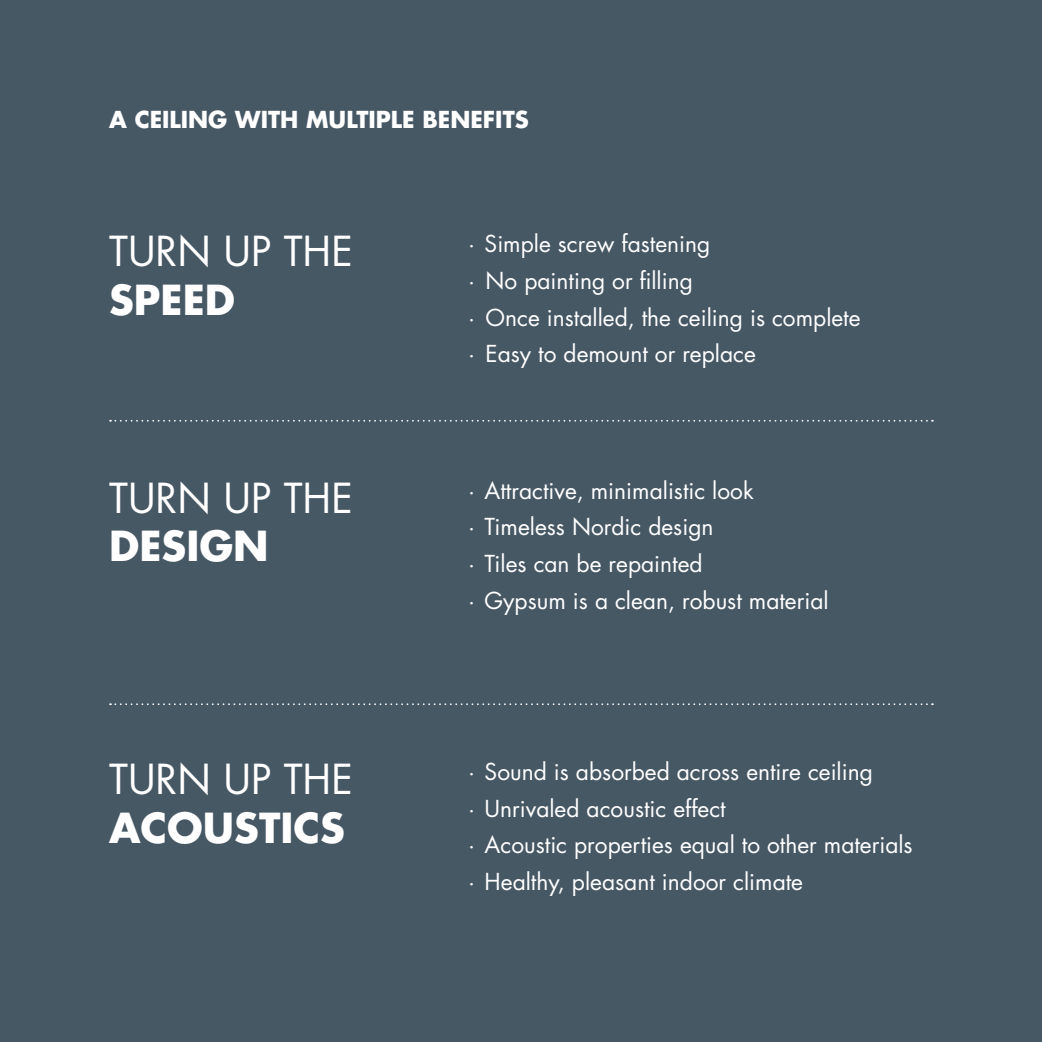
<style>
.page{position:relative;width:1042px;height:1042px;background:#475865}
.page>*{position:absolute;margin:0;border:0;box-sizing:border-box;transform-origin:0 0}
.t1{font:40.25px/48.3px "Futura Std";color:#fff}
.t2{font:22.75px "Futura Std";color:#fff}
.t3{font:700 22.75px "Futura Std";color:#fff}
.s1{font-weight:700}
</style>
<div class="page">
<svg style="left:110px;top:420px;width:823px;height:2px"></svg>
<svg style="left:110px;top:703px;width:823px;height:2px"></svg>
<p class="t3" style="left:109px;top:104px;width:421px">A CEILING WITH MULTIPLE BENEFITS</p>
<p class="t1" style="left:109px;top:228px;width:245px">TURN UP THE<br><span class="s1">SPEED</span></p>
<p class="t2" style="left:468px;top:229px;width:244px">· Simple screw fastening</p>
<p class="t2" style="left:468px;top:266px;width:226px">· No painting or filling</p>
<p class="t2" style="left:468px;top:303px;width:394px">· Once installed, the ceiling is complete</p>
<p class="t2" style="left:468px;top:339px;width:289px">· Easy to demount or replace</p>
<p class="t1" style="left:109px;top:474px;width:245px">TURN UP THE<br><span class="s1">DESIGN</span></p>
<p class="t2" style="left:468px;top:476px;width:287px">· Attractive, minimalistic look</p>
<p class="t2" style="left:468px;top:512px;width:247px">· Timeless Nordic design</p>
<p class="t2" style="left:468px;top:549px;width:236px">· Tiles can be repainted</p>
<p class="t2" style="left:468px;top:586px;width:362px">· Gypsum is a clean, robust material</p>
<p class="t1" style="left:109px;top:756px;width:245px">TURN UP THE<br><span class="s1">ACOUSTICS</span></p>
<p class="t2" style="left:468px;top:757px;width:406px">· Sound is absorbed across entire ceiling</p>
<p class="t2" style="left:468px;top:793px;width:259px">· Unrivaled acoustic effect</p>
<p class="t2" style="left:468px;top:830px;width:446px">· Acoustic properties equal to other materials</p>
<p class="t2" style="left:468px;top:867px;width:336px">· Healthy, pleasant indoor climate</p>
</div>
